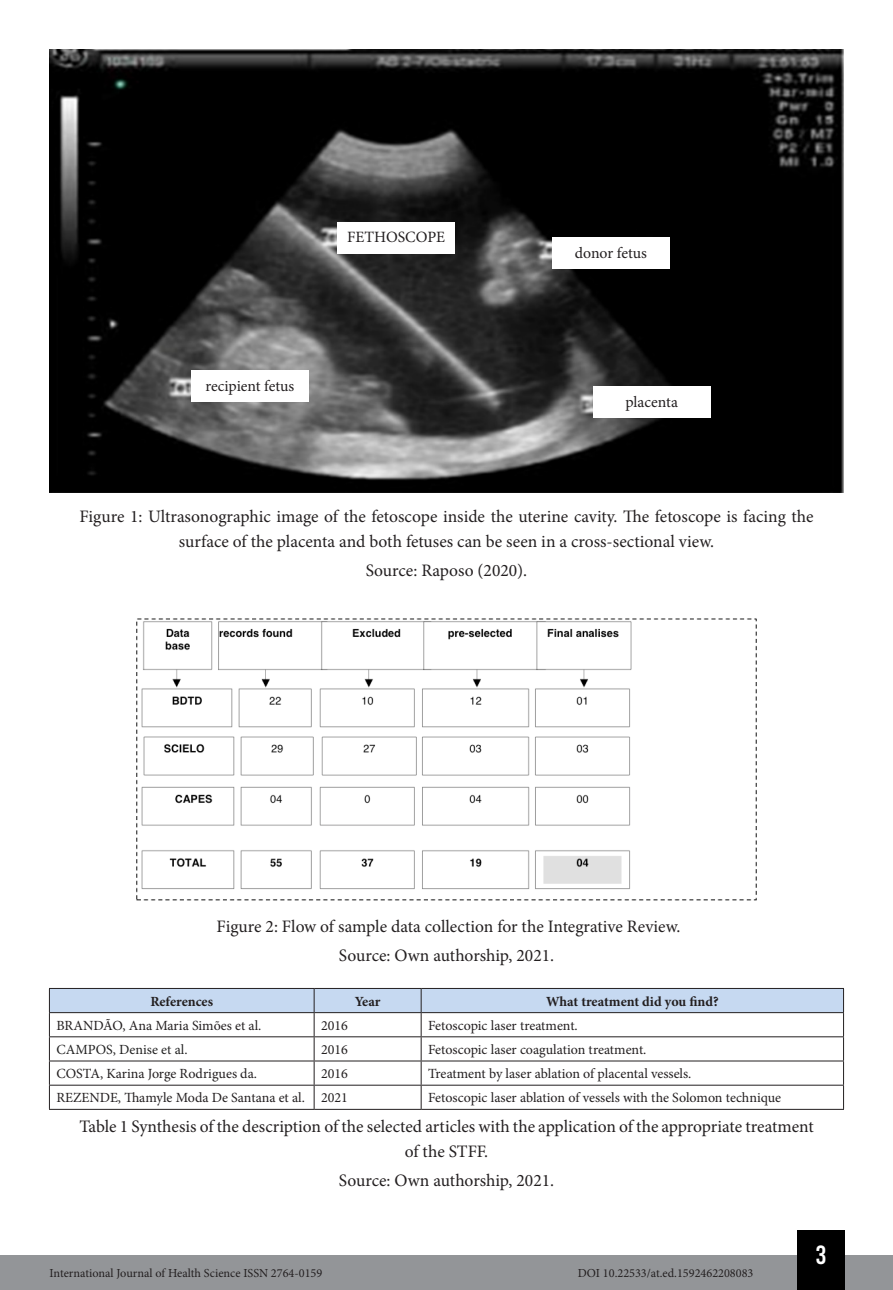
<style>
.page{position:relative;width:893px;height:1290px;background:#fff}
.page>*{position:absolute;margin:0;border:0;box-sizing:border-box;transform-origin:0 0}
.t1{font:26.25px "Bebas Kai";color:#fff}
.Info_Imagem{font:17.5px/24.5px "Minion Pro";color:#231f20;text-align:center}
.Nota_de_rodapé{font:15.75px "Minion Pro";letter-spacing:-.005em;color:#231f20}
.Tabela{font:14px "Minion Pro";color:#231f20}
.Tabela-2{font:700 14px "Minion Pro";letter-spacing:-.005em;color:#231f20}
.Tabela-3{font:14px "Minion Pro";color:#222}
.t2{font:12.25px "Minion Pro";color:#231f20}
</style>
<div class="page">
<div style="left:0;top:1255px;width:893px;height:35px;background:#939598"></div>
<div style="left:797px;top:1230px;width:48px;height:60px;background:#000"></div>
<img style="left:50px;top:50px;width:793px;height:443px">
<img style="left:136px;top:618px;width:621px;height:283px">
<svg style="left:49px;top:988px;width:795px;height:121px"></svg>
<hr style="left:49px;top:1109px;width:265px;height:1px;background:#231f20">
<hr style="left:314px;top:1109px;width:107px;height:1px;background:#231f20">
<hr style="left:421px;top:1109px;width:423px;height:1px;background:#231f20">
<div style="left:337px;top:222px;width:118px;height:31px;background:#fff"></div>
<div style="left:191px;top:371px;width:118px;height:31px;background:#fff"></div>
<div style="left:552px;top:237px;width:118px;height:31px;background:#fff"></div>
<div style="left:593px;top:386px;width:118px;height:31px;background:#fff"></div>
<p class="Nota_de_rodapé" style="left:347px;top:227px;width:99px">FETHOSCOPE</p>
<p class="Nota_de_rodapé" style="left:206px;top:375px;width:90px">recipient fetus</p>
<p class="Nota_de_rodapé" style="left:575px;top:242px;width:73px">donor fetus</p>
<p class="Nota_de_rodapé" style="left:625px;top:391px;width:54px">placenta</p>
<p class="Info_Imagem" style="left:79px;top:505px;width:736px">Figure 1: Ultrasonographic image of the fetoscope inside the uterine cavity. The fetoscope is facing the surface of the placenta and both fetuses can be seen in a cross-sectional view.</p>
<p class="Info_Imagem" style="left:366px;top:559px;width:163px">Source: Raposo (2020).</p>
<p class="Info_Imagem" style="left:216px;top:914px;width:465px">Figure 2: Flow of sample data collection for the Integrative Review.</p>
<p class="Info_Imagem" style="left:339px;top:943px;width:217px">Source: Own authorship, 2021.</p>
<p class="Tabela-2" style="left:150px;top:991px;width:64px">References</p>
<p class="Tabela-2" style="left:355px;top:991px;width:27px">Year</p>
<p class="Tabela-2" style="left:546px;top:991px;width:174px">What treatment did you find?</p>
<p class="Tabela" style="left:56px;top:1016px;width:207px">BRANDÃO, Ana Maria Simões et al.</p>
<p class="Tabela" style="left:321px;top:1016px;width:28px">2016</p>
<p class="Tabela" style="left:428px;top:1016px;width:151px">Fetoscopic laser treatment.</p>
<p class="Tabela-3" style="left:56px;top:1040px;width:133px">CAMPOS, Denise et al.</p>
<p class="Tabela" style="left:321px;top:1040px;width:28px">2016</p>
<p class="Tabela" style="left:428px;top:1040px;width:220px">Fetoscopic laser coagulation treatment.</p>
<p class="Tabela" style="left:56px;top:1064px;width:202px">COSTA, Karina Jorge Rodrigues da.</p>
<p class="Tabela" style="left:321px;top:1064px;width:28px">2016</p>
<p class="Tabela" style="left:428px;top:1064px;width:265px">Treatment by laser ablation of placental vessels.</p>
<p class="Tabela" style="left:56px;top:1088px;width:250px">REZENDE, Thamyle Moda De Santana et al.</p>
<p class="Tabela" style="left:321px;top:1088px;width:28px">2021</p>
<p class="Tabela" style="left:428px;top:1088px;width:354px">Fetoscopic laser ablation of vessels with the Solomon technique</p>
<p class="Info_Imagem" style="left:79px;top:1114px;width:736px">Table 1 Synthesis of the description of the selected articles with the application of the appropriate treatment of the STFF.</p>
<p class="Info_Imagem" style="left:339px;top:1168px;width:217px">Source: Own authorship, 2021.</p>
<p class="t2" style="left:50px;top:1265px;width:274px">International Journal of Health Science ISSN 2764-0159</p>
<p class="t2" style="left:578px;top:1265px;width:177px">DOI 10.22533/at.ed.1592462208083</p>
<h1 class="t1" style="left:816px;top:1241px;width:12px">3</h1>
</div>
